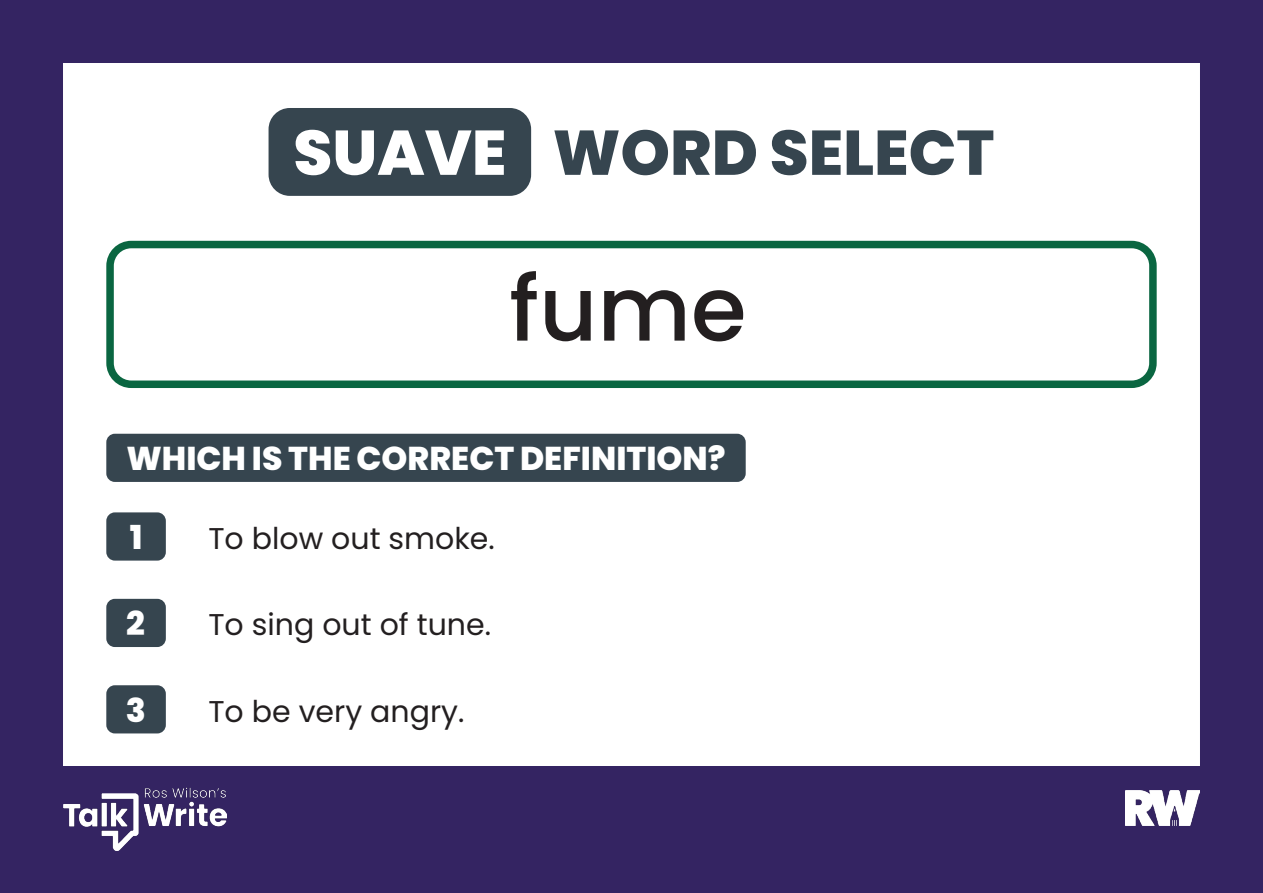
<style>
.page{position:relative;width:1263px;height:893px;background:#fff}
.page>*{position:absolute;margin:0;border:0;box-sizing:border-box;transform-origin:0 0}
.t1{font:500 90px "Poppins";color:#231f20}
.t2{font:800 63px "Poppins";color:#36454f}
.t3{font:800 33px "Poppins";color:#fff}
.t4{font:30px "Poppins";color:#231f20}
.s1{color:#fff}
</style>
<div class="page">
<div style="left:0;top:0;width:1263px;height:893px;border:63px solid #342462"></div>
<div style="left:269px;top:108px;width:262px;height:88px;background:#36454f;border-radius:21px"></div>
<div style="left:0;top:766px;width:1263px;height:127px;background:#342462"></div>
<img style="left:1125px;top:790px;width:74px;height:36px">
<div style="left:106px;top:241px;width:1051px;height:147px;border:8px solid #0a6641;border-radius:21px"></div>
<div style="left:106px;top:434px;width:640px;height:48px;background:#36454f;border-radius:9px"></div>
<div style="left:106px;top:512px;width:60px;height:49px;background:#36454f;border-radius:9px"></div>
<img style="left:64px;top:787px;width:163px;height:64px">
<div style="left:106px;top:599px;width:60px;height:48px;background:#36454f;border-radius:9px"></div>
<div style="left:106px;top:685px;width:60px;height:48px;background:#36454f;border-radius:9px"></div>
<h2 class="t2" style="left:293px;top:116px;width:703px"><span class="s1">SUAVE</span> WORD SELECT</h2>
<p class="t1" style="left:509px;top:257px;width:239px">fume</p>
<p class="t3" style="left:126px;top:439px;width:601px">WHICH IS THE CORRECT DEFINITION?</p>
<p class="t3" style="left:130px;top:518px;width:14px">1</p>
<p class="t3" style="left:126px;top:605px;width:20px">2</p>
<p class="t4" style="left:208px;top:521px;width:288px">To blow out smoke.</p>
<p class="t4" style="left:208px;top:607px;width:284px">To sing out of tune.</p>
<p class="t3" style="left:126px;top:691px;width:22px">3</p>
<p class="t4" style="left:208px;top:694px;width:257px">To be very angry.</p>
</div>
